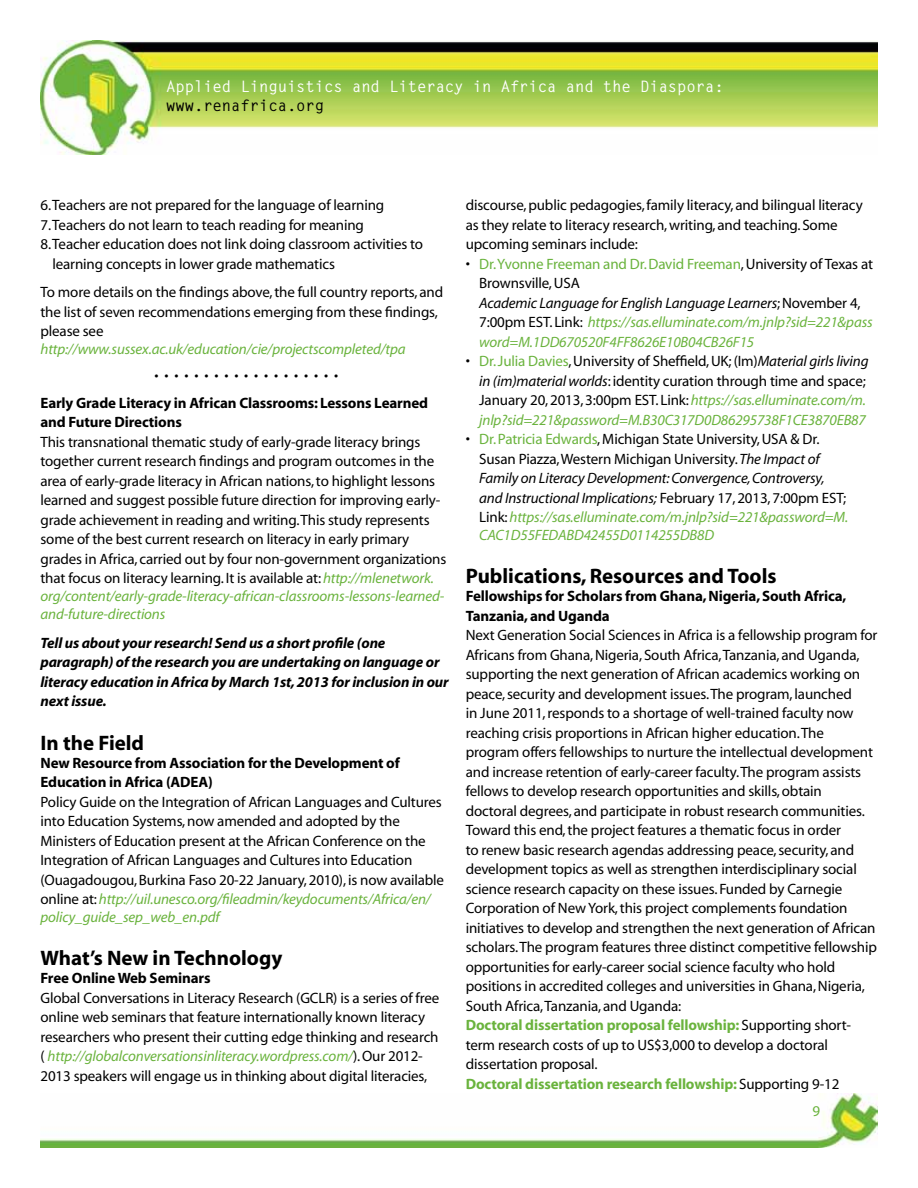
<style>
.page{position:relative;width:918px;height:1188px;background:#fff}
.page>*{position:absolute;margin:0;border:0;box-sizing:border-box;transform-origin:0 0}
.t1{font:700 21px "Myriad";color:#000}
.t2{font:700 15.75px "Letter Gothic";letter-spacing:-.01em;color:#fff}
.t3{font:700 15.75px "Letter Gothic";letter-spacing:-.01em;color:#000}
.t4{font:15px/19.5px "Myriad";letter-spacing:-.01em;color:#000}
.t5{font:italic 15px/19.5px "Myriad";letter-spacing:-.01em;color:#6ab33d}
.t6{font:700 15px/19.5px "Myriad";letter-spacing:-.01em;color:#000}
.t7{font:italic 700 15px/19.5px "Myriad";letter-spacing:-.01em;color:#000}
.t8{font:15px "Myriad";color:#6ab33d}
.t9{font:14.7px "Myriad";color:#000}
.s1{font-style:italic;color:#6ab33d}
.s2{font-style:normal;color:#000}
.s3{font-style:normal}
.s4{color:#000}
.s5{color:#6ab33d}
.s6{font-style:italic}
.s7{font-weight:700;color:#6ab33d}
</style>
<div class="page">
<img style="left:40px;top:1093px;width:838px;height:55px">
<img style="left:40px;top:40px;width:837px;height:115px">
<p class="t2" style="left:166px;top:77px;width:559px">Applied Linguistics and Literacy in Africa and the Diaspora:</p>
<p class="t3" style="left:166px;top:96px;width:160px">www.renafrica.org</p>
<p class="t4" style="left:40px;top:196px;width:345px">6. Teachers are not prepared for the language of learning</p>
<p class="t4" style="left:40px;top:216px;width:325px">7. Teachers do not learn to teach reading for meaning</p>
<p class="t4" style="left:52px;top:235px;width:372px;text-indent:-12px">8. Teacher education does not link doing classroom activities to learning concepts in lower grade mathematics</p>
<p class="t4" style="left:40px;top:283px;width:404px">To more details on the findings above, the full country reports, and the list of seven recommendations emerging from these findings, please see</p>
<p class="t5" style="left:40px;top:340px;width:367px">http://www.sussex.ac.uk/education/cie/projectscompleted/tpa</p>
<p class="t9" style="left:155px;top:369px;width:185px">•••••••••••••••••••</p>
<p class="t6" style="left:40px;top:394px;width:389px">Early Grade Literacy in African Classrooms: Lessons Learned and Future Directions</p>
<p class="t4" style="left:40px;top:433px;width:407px">This transnational thematic study of early-grade literacy brings together current research findings and program outcomes in the area of early-grade literacy in African nations, to highlight lessons learned and suggest possible future direction for improving early&shy;grade achievement in reading and writing. This study represents some of the best current research on literacy in early primary grades in Africa, carried out by four non-government organizations that focus on literacy learning. It is available at: <span class="s1">http://mlenetwork.</span></p>
<p class="t5" style="left:40px;top:588px;width:405px;line-height:18px">org/content/early-grade-literacy-african-classrooms-lessons-learned&shy;and-future-directions</p>
<p class="t7" style="left:40px;top:634px;width:410px">Tell us about your research! Send us a short profile (one paragraph) of the research you are undertaking on language or literacy education in Africa by March 1st, 2013 for inclusion in our next issue.</p>
<h1 class="t1" style="left:40px;top:732px;width:105px">In the Field</h1>
<p class="t6" style="left:40px;top:753px;width:361px">New Resource from Association for the Development of<br>Education in Africa (ADEA)</p>
<p class="t4" style="left:40px;top:792px;width:405px">Policy Guide on the Integration of African Languages and Cultures into Education Systems, now amended and adopted by the Ministers of Education present at the African Conference on the Integration of African Languages and Cultures into Education (Ouagadougou, Burkina Faso 20-22 January, 2010), is now available online at: <span class="s1">http://uil.unesco.org/fileadmin/keydocuments/Africa/en/</span></p>
<p class="t5" style="left:40px;top:908px;width:181px">policy_guide_sep_web_en.pdf</p>
<h1 class="t1" style="left:40px;top:947px;width:243px">What’s New in Technology</h1>
<p class="t6" style="left:40px;top:969px;width:172px">Free Online Web Seminars</p>
<p class="t4" style="left:40px;top:989px;width:400px">Global Conversations in Literacy Research (GCLR) is a series of free online web seminars that feature internationally known literacy researchers who present their cutting edge thinking and research ( <span class="s1">http://globalconversationsinliteracy.wordpress.com/</span>). Our 2012- 2013 speakers will engage us in thinking about digital literacies,</p>
<p class="t4" style="left:466px;top:196px;width:399px">discourse, public pedagogies, family literacy, and bilingual literacy as they relate to literacy research, writing, and teaching. Some upcoming seminars include:</p>
<p class="t5" style="left:479px;top:255px;width:395px;text-indent:-14px"><span class="s2">•</span> <span class="s3">Dr. Yvonne Freeman and Dr. David Freeman</span><span class="s2">, University of Texas at Brownsville, USA<br></span><span class="s4">Academic Language for English Language Learners</span><span class="s2">; November 4, 7:00pm EST. Link:</span> https://sas.elluminate.com/m.jnlp?sid=221&amp;pass word=M.1DD670520F4FF8626E10B04CB26F15</p>
<p class="t4" style="left:479px;top:352px;width:391px;text-indent:-14px">• <span class="s5">Dr. Julia Davies</span>, University of Sheffield, UK; (Im)<span class="s6">Material girls living in (im)material worlds</span>: identity curation through time and space; January 20, 2013, 3:00pm EST. Link: <span class="s1">https://sas.elluminate.com/m. jnlp?sid=221&amp;password=M.B30C317D0D86295738F1CE3870EB87</span></p>
<p class="t4" style="left:479px;top:430px;width:371px;text-indent:-13px">• <span class="s5">Dr. Patricia Edwards</span>, Michigan State University, USA &amp; Dr.<br>Susan Piazza, Western Michigan University. <span class="s6">The Impact of Family on Literacy Development: Convergence, Controversy, and Instructional Implications;</span> February 17, 2013, 7:00pm EST; Link: <span class="s1">https://sas.elluminate.com/m.jnlp?sid=221&amp;password=M.</span></p>
<p class="t5" style="left:479px;top:526px;width:236px">CAC1D55FEDABD42455D0114255DB8D</p>
<h1 class="t1" style="left:466px;top:566px;width:312px">Publications, Resources and Tools</h1>
<p class="t6" style="left:466px;top:587px;width:382px">Fellowships for Scholars from Ghana, Nigeria, South Africa,<br>Tanzania, and Uganda</p>
<p class="t4" style="left:466px;top:626px;width:413px">Next Generation Social Sciences in Africa is a fellowship program for Africans from Ghana, Nigeria, South Africa, Tanzania, and Uganda, supporting the next generation of African academics working on peace, security and development issues. The program, launched<br>in June 2011, responds to a shortage of well-trained faculty now reaching crisis proportions in African higher education. The program offers fellowships to nurture the intellectual development and increase retention of early-career faculty. The program assists fellows to develop research opportunities and skills, obtain<br>doctoral degrees, and participate in robust research communities.<br>Toward this end, the project features a thematic focus in order<br>to renew basic research agendas addressing peace, security, and development topics as well as strengthen interdisciplinary social science research capacity on these issues. Funded by Carnegie Corporation of New York, this project complements foundation initiatives to develop and strengthen the next generation of African scholars.The program features three distinct competitive fellowship opportunities for early-career social science faculty who hold positions in accredited colleges and universities in Ghana, Nigeria, South Africa, Tanzania, and Uganda:<br><span class="s7">Doctoral dissertation proposal fellowship:</span> Supporting short&shy;term research costs of up to US$3,000 to develop a doctoral dissertation proposal.<br><span class="s7">Doctoral dissertation research fellowship:</span> Supporting 9-12</p>
<p class="t8" style="left:812px;top:1104px;width:9px">9</p>
</div>
